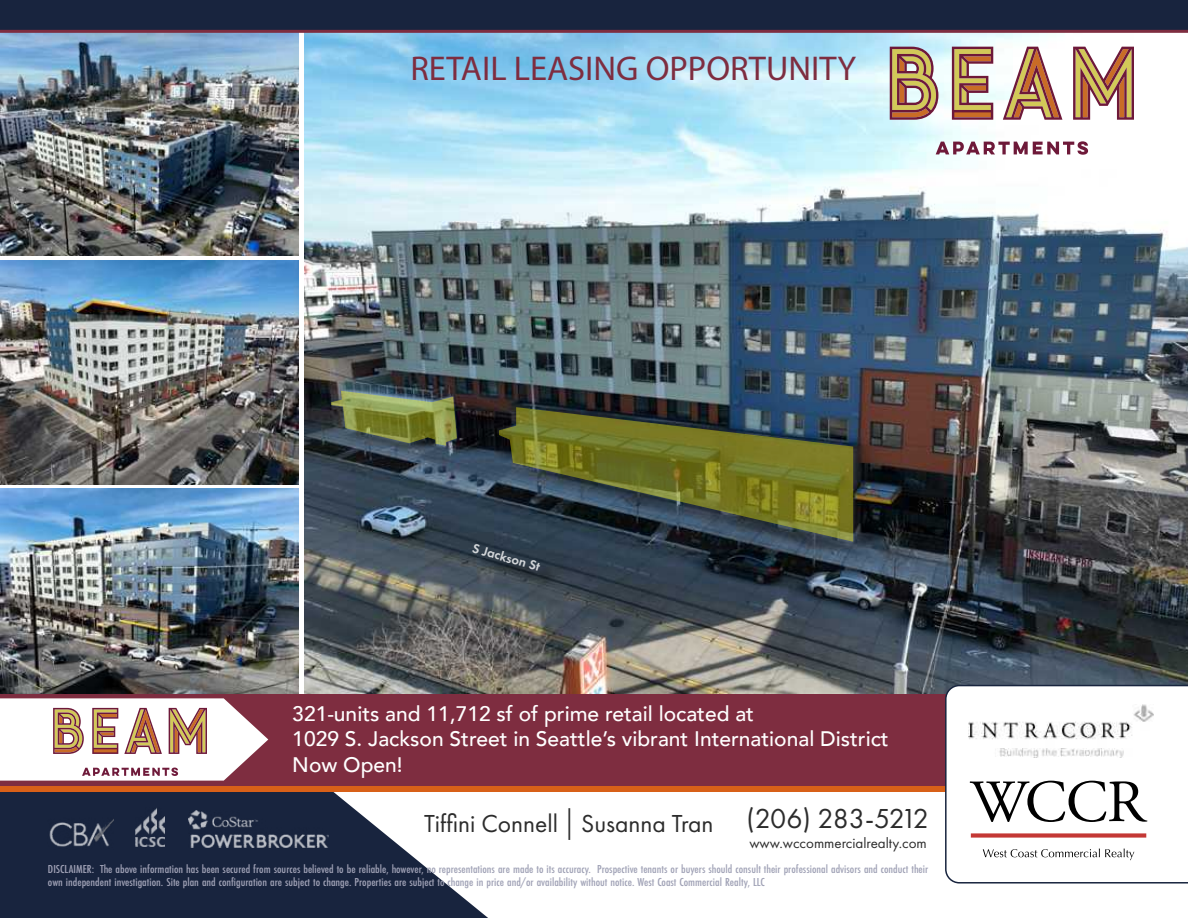
<style>
.page{position:relative;width:1188px;height:918px;background:#fff}
.page>*{position:absolute;margin:0;border:0;box-sizing:border-box;transform-origin:0 0}
.t1{font:34.5px "Myriad Pro";color:#7e2d40}
.t2{font:28.5px "Futura PT";letter-spacing:-.04em;color:#2c2c2c}
.t3{font:25.5px "Futura PT";color:#2c2c2c}
.t4{font:500 21px/25.5px "Avenir";color:#fff}
.t5{font:15px "Futura PT";color:#2c2c2c}
.t6{font:600 13.5px "Futura PT";color:#fff}
.t7{font:500 12px/13.5px "Futura PT Cond";color:#a0a2b6;scale:1.09 1}
.s1{font-size:31.65px}
</style>
<div class="page">
<img style="left:0;top:120px;width:299px;height:135px">
<img style="left:0;top:488px;width:299px;height:206px">
<img style="left:304px;top:120px;width:884px;height:573px">
<div style="left:0;top:761px;width:1188px;height:157px;background:#18243e"></div>
<svg style="left:936px;top:141px;width:152px;height:14px"></svg>
<img style="left:0;top:0;width:1188px;height:120px">
<svg style="left:302px;top:792px;width:886px;height:126px;background:#dee0e4"></svg>
<div style="left:0;top:694px;width:1188px;height:93px;background:#7e2d40"></div>
<div style="left:0;top:786px;width:1011px;height:6px;background:#d86018"></div>
<div style="left:945px;top:685px;width:243px;height:199px;background:#fff"></div>
<svg style="left:0;top:698px;width:268px;height:83px;background:#dfccc7"></svg>
<img style="left:968px;top:705px;width:186px;height:52px">
<svg style="left:970px;top:781px;width:178px;height:41px;background:#c0c0c0"></svg>
<div style="left:971px;top:833px;width:175px;height:5px;background:#c43835"></div>
<svg style="left:983px;top:849px;width:151px;height:11px;background:#d6d6d6"></svg>
<img style="left:49px;top:819px;width:65px;height:28px">
<img style="left:136px;top:808px;width:28px;height:38px">
<img style="left:189px;top:810px;width:140px;height:37px">
<img style="left:0;top:260px;width:299px;height:224px">
<div style="left:475px;top:547px;width:83px;height:42px;background:#000;opacity:.75"></div>
<img style="left:499px;top:407px;width:354px;height:135px">
<img style="left:331px;top:391px;width:126px;height:55px">
<h1 class="t1" style="left:410px;top:47px;width:447px">RETAIL LEASING OPPORTUNITY</h1>
<p class="t6" style="left:475px;top:539px;width:71px;rotate:16deg">S Jackson St</p>
<h3 class="t4" style="left:292px;top:699px;width:598px">321-units and 11,712 sf of prime retail located at<br>1029 S. Jackson Street in Seattle’s vibrant International District<br>Now Open!</h3>
<h2 class="t2" style="left:746px;top:802px;width:184px">(206) 283-5212</h2>
<p class="t5" style="left:749px;top:834px;width:179px">www.wccommercialrealty.com</p>
<h3 class="t3" style="left:424px;top:809px;width:291px">Tiffini Connell <span class="s1">|</span> Susanna Tran</h3>
<p class="t7" style="left:48px;top:862px;width:809px">DISCLAIMER: The above information has been secured from sources believed to be reliable, however, no representations are made to its accuracy. Prospective tenants or buyers should consult their professional advisors and conduct their own independent investigation. Site plan and configuration are subject to change. Properties are subject to change in price and/or availability without notice. West Coast Commercial Realty, LLC</p>
</div>
